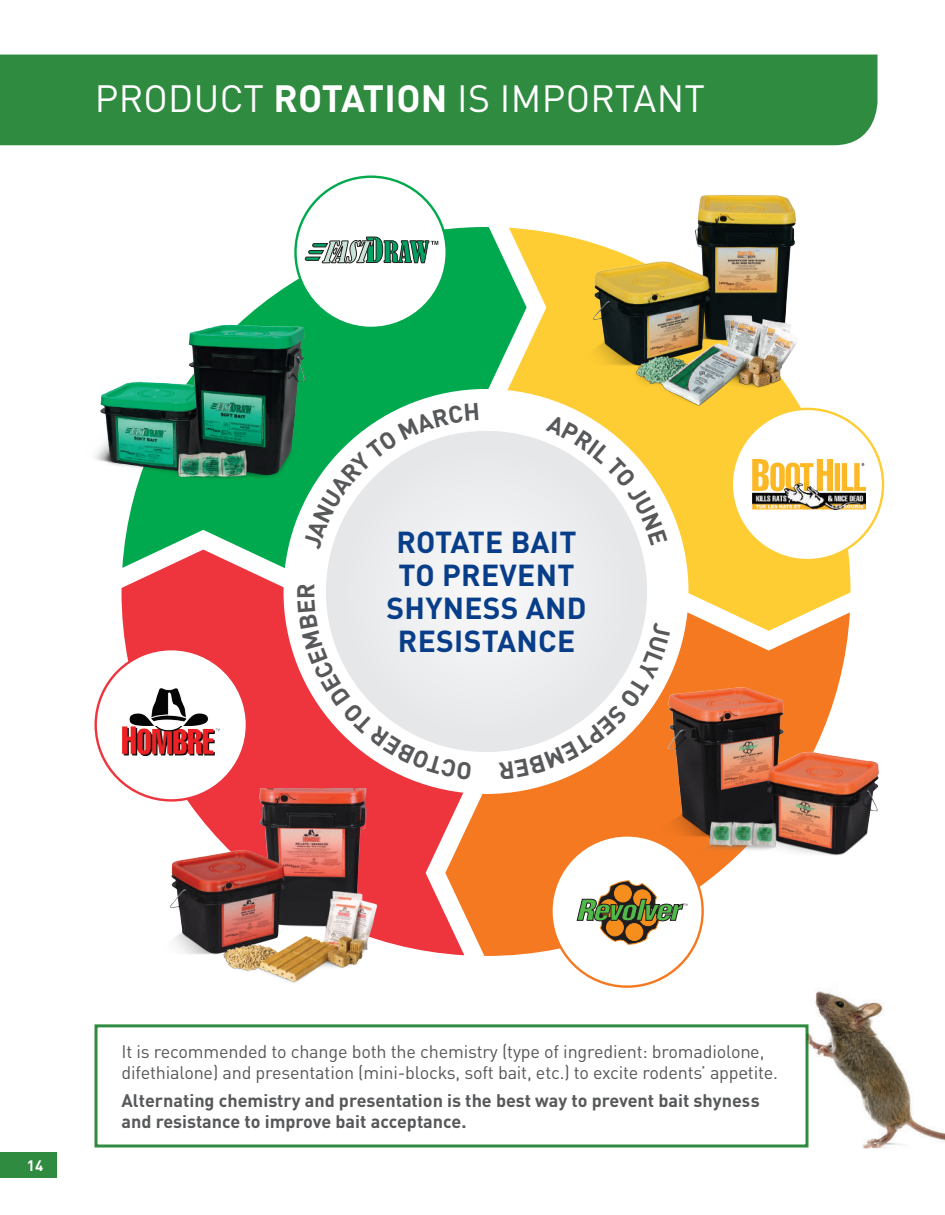
<style>
.page{position:relative;width:945px;height:1215px;background:#fff}
.page>*{position:absolute;margin:0;border:0;box-sizing:border-box;transform-origin:0 0}
.t1{font:37.5px "DIN Pro";letter-spacing:.01em;color:#fff}
.t2{font:700 30px/33px "DIN Pro";letter-spacing:.01em;color:#083e89;text-align:center}
.t3{font:700 24px "DIN Pro";color:#57585a}
.t4{font:18px/21px "DIN Pro";letter-spacing:-.01em;color:#57585a}
.t5{font:700 18px/21px "DIN Pro";color:#57585a}
.t6{font:700 15px "DIN Pro";color:#fff}
.s1{font-weight:700}
</style>
<div class="page">
<div style="left:94px;top:1024px;width:714px;height:124px;border:3px solid #2f8b40"></div>
<svg style="left:527px;top:229px;width:323px;height:383px;fill:#fecd33"></svg>
<svg style="left:124px;top:227px;width:403px;height:323px;fill:#00a94d"></svg>
<svg style="left:461px;top:612px;width:389px;height:344px;fill:#f47921"></svg>
<svg style="left:122px;top:550px;width:342px;height:405px;fill:#ee343d"></svg>
<div style="left:326px;top:431px;width:321px;height:321px;background:#e6e7e9;border-radius:50%"></div>
<div style="left:335px;top:441px;width:302px;height:301px;background:#eeeff0;border-radius:50%"></div>
<img style="left:746px;top:991px;width:199px;height:158px">
<div style="left:0;top:55px;width:878px;height:90px;background:#2f8b40"></div>
<div style="left:732px;top:409px;width:151px;height:151px;background:#fff;border-radius:50%"></div>
<img style="left:753px;top:459px;width:112px;height:51px">
<img style="left:556px;top:195px;width:249px;height:222px">
<div style="left:551px;top:835px;width:152px;height:152px;background:#fff;border-radius:50%"></div>
<svg style="left:577px;top:880px;width:110px;height:65px"></svg>
<img style="left:657px;top:662px;width:222px;height:210px">
<div style="left:295px;top:177px;width:152px;height:151px;background:#fff;border-radius:50%"></div>
<svg style="left:304px;top:236px;width:134px;height:28px"></svg>
<div style="left:96px;top:649px;width:151px;height:151px;background:#fff;border-radius:50%"></div>
<img style="left:123px;top:688px;width:97px;height:67px">
<img style="left:95px;top:304px;width:231px;height:196px">
<img style="left:140px;top:788px;width:244px;height:240px">
<div style="left:0;top:1152px;width:57px;height:25px;background:#2f8b40"></div>
<svg style="left:303px;top:403px;width:176px;height:147px"></svg>
<svg style="left:545px;top:415px;width:123px;height:130px"></svg>
<svg style="left:499px;top:622px;width:173px;height:158px"></svg>
<svg style="left:298px;top:600px;width:173px;height:180px"></svg>
<h1 class="t1" style="left:95px;top:69px;width:612px">PRODUCT <span class="s1">ROTATION</span> IS IMPORTANT</h1>
<h3 class="t3" style="left:286px;top:599px;width:17px;rotate:-90deg">R</h3>
<h2 class="t2" style="left:387px;top:523px;width:202px">ROTATE BAIT<br>TO PREVENT<br>SHYNESS AND<br>RESISTANCE</h2>
<p class="t6" style="left:27px;top:1153px;width:18px">14</p>
<p class="t4" style="left:122px;top:1040px;width:658px">It is recommended to change both the chemistry (type of ingredient: bromadiolone, difethialone) and presentation (mini-blocks, soft bait, etc.) to excite rodents’ appetite.</p>
<p class="t5" style="left:122px;top:1088px;width:640px">Alternating chemistry and presentation is the best way to prevent bait shyness and resistance to improve bait acceptance.</p>
</div>
